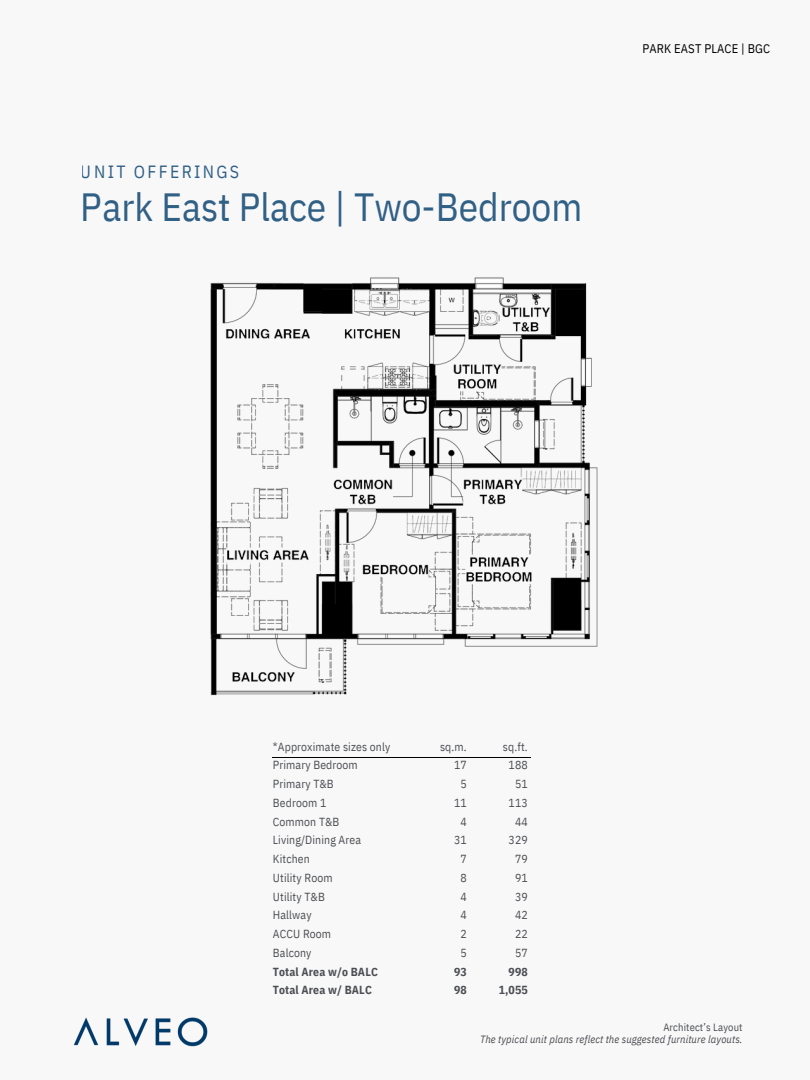
<style>
.page{position:relative;width:810px;height:1080px;background:#f8f8f8}
.page>*{position:absolute;margin:0;border:0;box-sizing:border-box;transform-origin:0 0}
.t1{font:39.25px "IBM Plex Sans Cond";color:#003a69}
.t2{font:17.75px "IBM Plex Sans Cond";letter-spacing:.13em;color:#003a69}
.t3{font:12.5px "IBM Plex Sans Cond";letter-spacing:.01em;color:#000}
.t4{font:11.75px/18.8px "IBM Plex Sans Cond";letter-spacing:.01em;color:#4d4e53;text-align:right}
.t5{font:italic 10.5px "IBM Plex Sans Cond";letter-spacing:.01em;color:#4d4e53}
.t6{font:10.5px "IBM Plex Sans Cond";letter-spacing:.01em;color:#4d4e53}
.s1{font-weight:700}
</style>
<div class="page">
<hr style="left:273px;top:757px;width:152px;height:1px;background:#000">
<hr style="left:425px;top:757px;width:47px;height:1px;background:#000">
<hr style="left:472px;top:757px;width:58px;height:1px;background:#000">
<img style="left:73px;top:1017px;width:135px;height:30px">
<img style="left:210px;top:277px;width:388px;height:419px">
<h2 class="t2" style="left:81px;top:160px;width:160px">UNIT OFFERINGS</h2>
<h1 class="t1" style="left:81px;top:181px;width:503px">Park East Place | Two-Bedroom</h1>
<h1 class="t3" style="left:642px;top:40px;width:129px">PARK EAST PLACE | BGC</h1>
<p class="t4" style="left:273px;top:737px;width:119px;text-align:left">*Approximate sizes only<br>Primary Bedroom<br>Primary T&amp;B<br>Bedroom 1<br>Common T&amp;B<br>Living/Dining Area<br>Kitchen<br>Utility Room<br>Utility T&amp;B<br>Hallway<br>ACCU Room<br>Balcony<br><span class="s1">Total Area w/o BALC<br>Total Area w/ BALC</span></p>
<p class="t4" style="left:440px;top:737px;width:28px">sq.m.<br>17<br>5<br>11<br>4<br>31<br>7<br>8<br>4<br>4<br>2<br>5<br><span class="s1">93<br>98</span></p>
<h3 class="t4" style="left:499px;top:737px;width:31px">sq.ft.<br>188<br>51<br>113<br>44<br>329<br>79<br>91<br>39<br>42<br>22<br>57<br><span class="s1">998<br>1,055</span></h3>
<h3 class="t6" style="left:663px;top:1020px;width:81px">Architect’s Layout</h3>
<h3 class="t5" style="left:480px;top:1033px;width:264px">The typical unit plans reflect the suggested furniture layouts.</h3>
</div>
